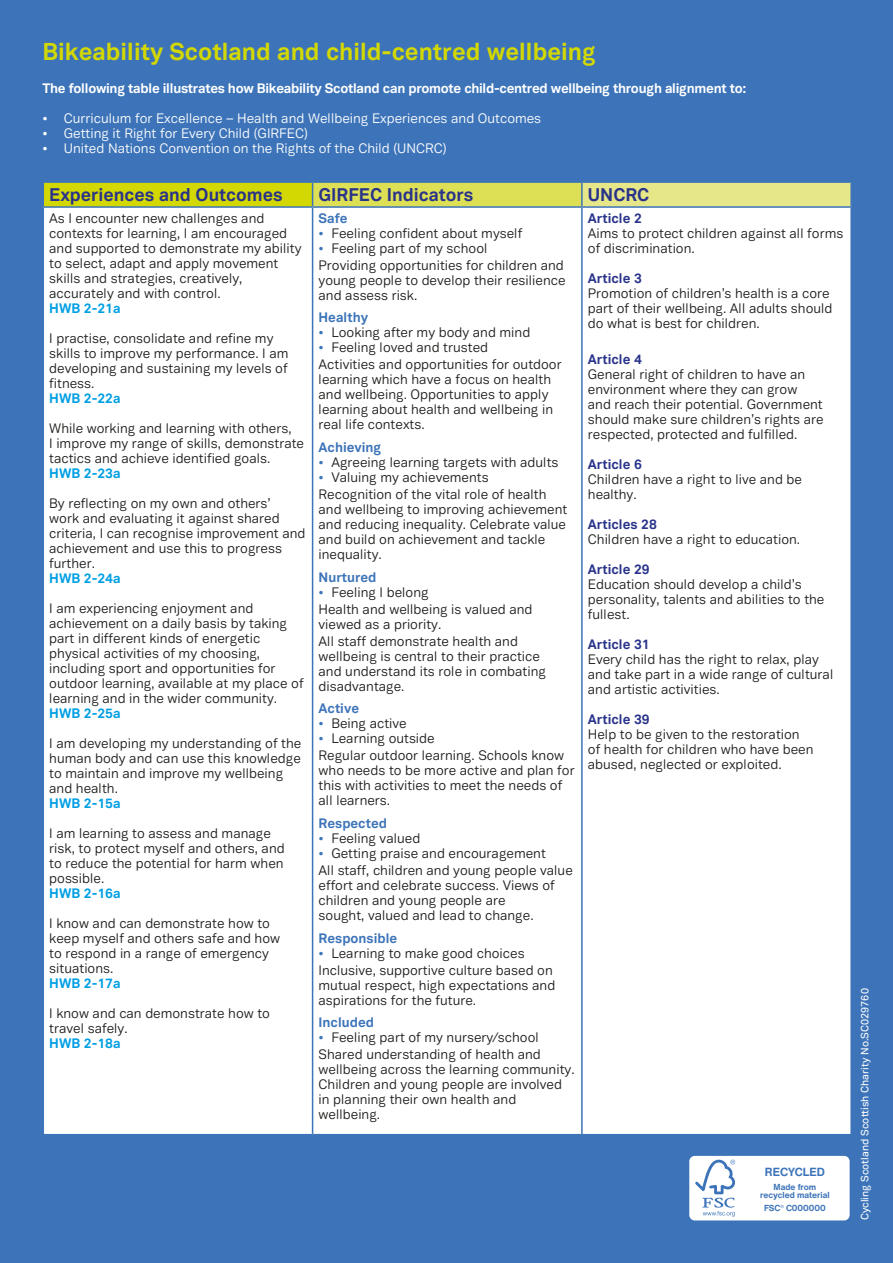
<style>
.page{position:relative;width:893px;height:1263px;background:#3d74b9}
.page>*{position:absolute;margin:0;border:0;box-sizing:border-box;transform-origin:0 0}
.t1{font:700 24px "Vaud";color:#d3d803}
.t2{font:700 18px "Vaud Display";color:#29338a}
.t3{font:13.5px/15px "Vaud Display";color:#1d1d1b}
.t4{font:13.5px "Vaud";color:#fff}
.t5{font:700 13.5px "Vaud";letter-spacing:-.02em;color:#fff}
.t6{font:700 13.5px "Vaud Display";color:#009fe3}
.t7{font:700 13.5px "Vaud Display";color:#29338a}
.t8{font:700 13.5px "Vaud Display";color:#3d74b9}
.t9{font:700 11.55px "Helvetica Now Text";color:#3d74b9}
.t10{font:500 10.5px "Vaud Display";color:#fff}
.t11{font:700 8.55px/8.6px "Helvetica Now Text";color:#3d74b9;text-align:center}
.s1{font-family:"Vaud";color:#3d74b9}
</style>
<div class="page">
<div style="left:43px;top:182px;width:270px;height:25px;background:#d3d803"></div>
<div style="left:313px;top:182px;width:269px;height:25px;background:#dddf55"></div>
<div style="left:582px;top:182px;width:269px;height:25px;background:#e6e789"></div>
<div style="left:44px;top:208px;width:806px;height:926px;background:#fff"></div>
<svg style="left:43px;top:183px;width:1px;height:23px"></svg>
<hr style="left:43px;top:181px;width:270px;height:2px;background:#3d74b9">
<svg style="left:312px;top:183px;width:1px;height:23px"></svg>
<hr style="left:313px;top:181px;width:269px;height:2px;background:#3d74b9">
<hr style="left:581px;top:183px;width:2px;height:23px;background:#3d74b9">
<hr style="left:582px;top:181px;width:270px;height:2px;background:#3d74b9">
<hr style="left:850px;top:183px;width:2px;height:23px;background:#3d74b9">
<hr style="left:43px;top:206px;width:270px;height:2px;background:#3d74b9">
<hr style="left:312px;top:208px;width:1px;height:926px;background:#3d74b9">
<hr style="left:313px;top:206px;width:269px;height:2px;background:#3d74b9">
<hr style="left:581px;top:208px;width:2px;height:926px;background:#3d74b9">
<hr style="left:582px;top:206px;width:270px;height:2px;background:#3d74b9">
<div style="left:689px;top:1156px;width:161px;height:64px;background:#fff;border-radius:5px"></div>
<svg style="left:695px;top:1160px;width:40px;height:57px"></svg>
<h1 class="t1" style="left:43px;top:36px;width:555px">Bikeability Scotland and child-centred wellbeing</h1>
<p class="t5" style="left:43px;top:80px;width:705px">The following table illustrates how Bikeability Scotland can promote child-centred wellbeing through alignment to:</p>
<p class="t4" style="left:43px;top:110px;width:500px">• Curriculum for Excellence – Health and Wellbeing Experiences and Outcomes</p>
<p class="t4" style="left:43px;top:125px;width:267px">• Getting it Right for Every Child (GIRFEC)</p>
<p class="t4" style="left:43px;top:140px;width:406px">• United Nations Convention on the Rights of the Child (UNCRC)</p>
<h2 class="t2" style="left:49px;top:184px;width:235px">Experiences and Outcomes</h2>
<h2 class="t2" style="left:319px;top:184px;width:156px">GIRFEC Indicators</h2>
<h2 class="t2" style="left:588px;top:184px;width:63px">UNCRC</h2>
<p class="t3" style="left:49px;top:210px;width:254px">As I encounter new challenges and contexts for learning, I am encouraged and supported to demonstrate my ability to select, adapt and apply movement skills and strategies, creatively, accurately and with control.</p>
<p class="t6" style="left:49px;top:300px;width:73px">HWB 2-21a</p>
<p class="t3" style="left:49px;top:330px;width:241px">I practise, consolidate and refine my skills to improve my performance. I am developing and sustaining my levels of fitness.</p>
<p class="t6" style="left:49px;top:390px;width:73px">HWB 2-22a</p>
<p class="t3" style="left:49px;top:420px;width:256px">While working and learning with others,<br>I improve my range of skills, demonstrate tactics and achieve identified goals.</p>
<p class="t6" style="left:49px;top:465px;width:73px">HWB 2-23a</p>
<p class="t3" style="left:49px;top:495px;width:258px">By reflecting on my own and others’<br>work and evaluating it against shared criteria, I can recognise improvement and achievement and use this to progress further.</p>
<p class="t6" style="left:49px;top:570px;width:73px">HWB 2-24a</p>
<p class="t3" style="left:49px;top:600px;width:256px">I am experiencing enjoyment and achievement on a daily basis by taking part in different kinds of energetic physical activities of my choosing, including sport and opportunities for outdoor learning, available at my place of learning and in the wider community.</p>
<p class="t6" style="left:49px;top:705px;width:73px">HWB 2-25a</p>
<p class="t3" style="left:49px;top:735px;width:254px">I am developing my understanding of the human body and can use this knowledge to maintain and improve my wellbeing and health.</p>
<p class="t6" style="left:49px;top:795px;width:73px">HWB 2-15a</p>
<p class="t3" style="left:49px;top:825px;width:237px">I am learning to assess and manage risk, to protect myself and others, and to reduce the potential for harm when possible.</p>
<p class="t6" style="left:49px;top:885px;width:73px">HWB 2-16a</p>
<p class="t3" style="left:49px;top:915px;width:232px">I know and can demonstrate how to keep myself and others safe and how to respond in a range of emergency situations.</p>
<p class="t6" style="left:49px;top:975px;width:73px">HWB 2-17a</p>
<p class="t3" style="left:49px;top:1005px;width:222px">I know and can demonstrate how to travel safely.</p>
<p class="t6" style="left:49px;top:1035px;width:73px">HWB 2-18a</p>
<p class="t8" style="left:319px;top:210px;width:31px">Safe</p>
<p class="t3" style="left:319px;top:225px;width:205px"><span class="s1">•</span> Feeling confident about myself</p>
<p class="t3" style="left:319px;top:239px;width:247px;line-height:17.1px"><span class="s1">•</span> Feeling part of my school<br>Providing opportunities for children and</p>
<p class="t3" style="left:319px;top:272px;width:248px">young people to develop their resilience and assess risk.</p>
<p class="t8" style="left:319px;top:309px;width:51px">Healthy</p>
<p class="t3" style="left:319px;top:325px;width:213px"><span class="s1">•</span> Looking after my body and mind</p>
<p class="t3" style="left:319px;top:339px;width:245px;line-height:17.1px"><span class="s1">•</span> Feeling loved and trusted<br>Activities and opportunities for outdoor</p>
<p class="t3" style="left:319px;top:372px;width:236px">learning which have a focus on health and wellbeing. Opportunities to apply learning about health and wellbeing in real life contexts.</p>
<p class="t8" style="left:319px;top:439px;width:64px">Achieving</p>
<p class="t3" style="left:319px;top:455px;width:241px"><span class="s1">•</span> Agreeing learning targets with adults</p>
<p class="t3" style="left:319px;top:469px;width:229px;line-height:17.1px"><span class="s1">•</span> Valuing my achievements<br>Recognition of the vital role of health</p>
<p class="t3" style="left:319px;top:502px;width:250px">and wellbeing to improving achievement and reducing inequality. Celebrate value and build on achievement and tackle inequality.</p>
<p class="t8" style="left:319px;top:568px;width:59px">Nurtured</p>
<p class="t3" style="left:319px;top:583px;width:215px;line-height:17.1px"><span class="s1">•</span> Feeling I belong<br>Health and wellbeing is valued and</p>
<p class="t3" style="left:319px;top:615px;width:201px;line-height:17.1px">viewed as a priority.<br>All staff demonstrate health and</p>
<p class="t3" style="left:319px;top:648px;width:229px">wellbeing is central to their practice and understand its role in combating disadvantage.</p>
<p class="t8" style="left:319px;top:700px;width:42px">Active</p>
<p class="t3" style="left:319px;top:716px;width:90px"><span class="s1">•</span> Being active</p>
<p class="t3" style="left:319px;top:730px;width:247px;line-height:17.1px"><span class="s1">•</span> Learning outside<br>Regular outdoor learning. Schools know</p>
<p class="t3" style="left:319px;top:763px;width:258px">who needs to be more active and plan for this with activities to meet the needs of all learners.</p>
<p class="t8" style="left:319px;top:815px;width:70px">Respected</p>
<p class="t3" style="left:319px;top:831px;width:103px"><span class="s1">•</span> Feeling valued</p>
<p class="t3" style="left:319px;top:845px;width:256px;line-height:17.1px"><span class="s1">•</span> Getting praise and encouragement<br>All staff, children and young people value</p>
<p class="t3" style="left:319px;top:878px;width:238px">effort and celebrate success. Views of children and young people are sought, valued and lead to change.</p>
<p class="t8" style="left:319px;top:929px;width:80px">Responsible</p>
<p class="t3" style="left:319px;top:944px;width:236px;line-height:17.1px"><span class="s1">•</span> Learning to make good choices<br>Inclusive, supportive culture based on</p>
<p class="t3" style="left:319px;top:977px;width:238px">mutual respect, high expectations and aspirations for the future.</p>
<p class="t8" style="left:319px;top:1014px;width:57px">Included</p>
<p class="t3" style="left:319px;top:1029px;width:224px;line-height:17.1px"><span class="s1">•</span> Feeling part of my nursery/school<br>Shared understanding of health and</p>
<p class="t3" style="left:319px;top:1062px;width:258px">wellbeing across the learning community.<br>Children and young people are involved in planning their own health and wellbeing.</p>
<p class="t7" style="left:588px;top:210px;width:55px">Article 2</p>
<p class="t3" style="left:588px;top:225px;width:257px">Aims to protect children against all forms of discrimination.</p>
<p class="t7" style="left:588px;top:270px;width:55px">Article 3</p>
<p class="t3" style="left:588px;top:285px;width:246px">Promotion of children’s health is a core part of their wellbeing. All adults should do what is best for children.</p>
<p class="t7" style="left:588px;top:351px;width:55px">Article 4</p>
<p class="t3" style="left:588px;top:367px;width:237px">General right of children to have an environment where they can grow and reach their potential. Government should make sure children’s rights are respected, protected and fulfilled.</p>
<p class="t7" style="left:588px;top:456px;width:55px">Article 6</p>
<p class="t3" style="left:588px;top:472px;width:216px">Children have a right to live and be healthy.</p>
<p class="t7" style="left:588px;top:516px;width:70px">Articles 28</p>
<p class="t3" style="left:588px;top:532px;width:214px">Children have a right to education.</p>
<p class="t7" style="left:588px;top:561px;width:63px">Article 29</p>
<p class="t3" style="left:588px;top:577px;width:238px">Education should develop a child’s personality, talents and abilities to the fullest.</p>
<p class="t7" style="left:588px;top:636px;width:63px">Article 31</p>
<p class="t3" style="left:588px;top:652px;width:247px">Every child has the right to relax, play and take part in a wide range of cultural and artistic activities.</p>
<p class="t7" style="left:588px;top:711px;width:63px">Article 39</p>
<p class="t3" style="left:588px;top:727px;width:227px">Help to be given to the restoration of health for children who have been abused, neglected or exploited.</p>
<p class="t9" style="left:765px;top:1163px;width:61px">RECYCLED</p>
<p class="t11" style="left:760px;top:1182px;width:71px">Made from recycled material</p>
<p class="t11" style="left:764px;top:1204px;width:63px">FSC C000000</p>
<p class="t10" style="left:859px;top:1220px;width:234px;rotate:-90deg">Cycling Scotland Scottish Charity No.SC029760</p>
</div>
